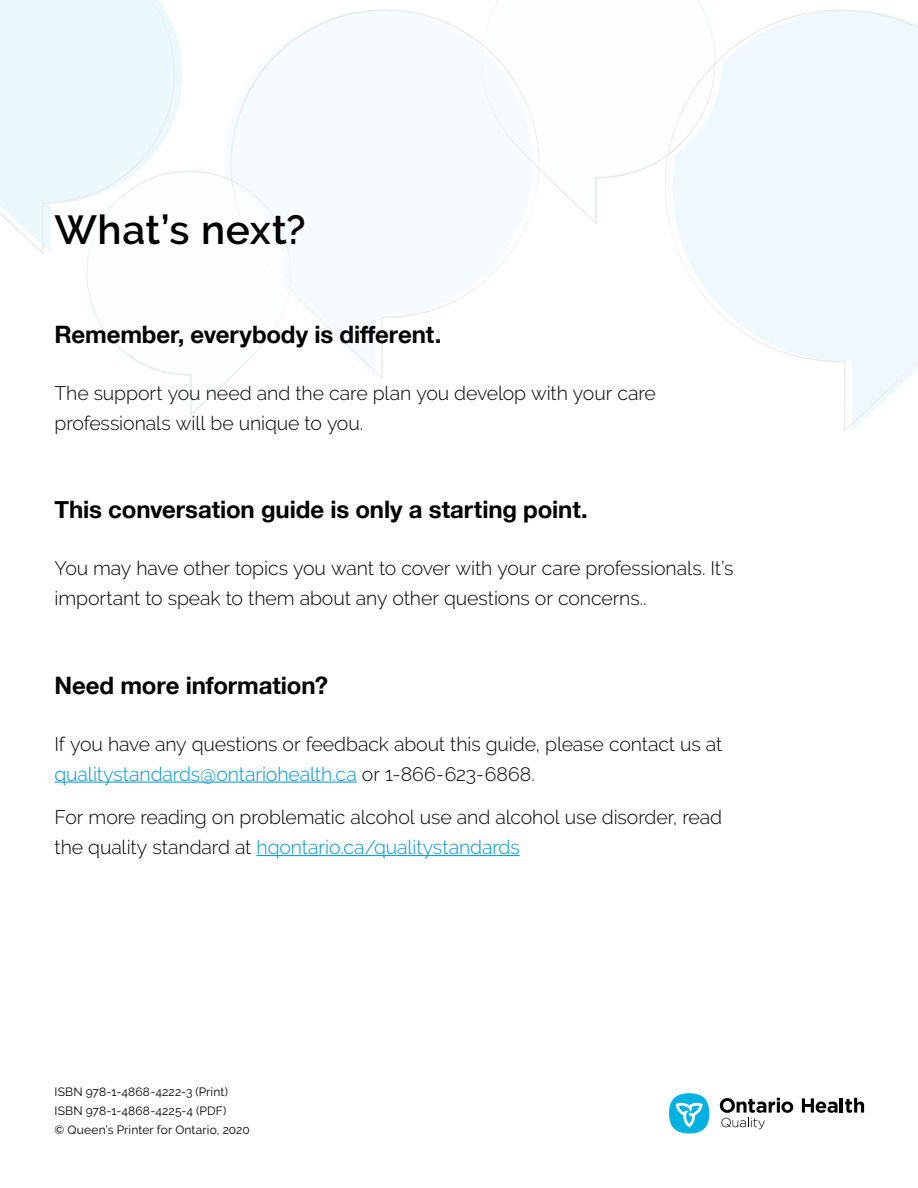
<style>
.page{position:relative;width:918px;height:1188px;background:#fff}
.page>*{position:absolute;margin:0;border:0;box-sizing:border-box;transform-origin:0 0}
.Header_1{font:600 40.5px "Raleway";letter-spacing:.015em;color:#000}
.Header_2{font:700 24px "Helvetica Neue";letter-spacing:-.005em;color:#000}
.body{font:300 19.5px/30px "Raleway";letter-spacing:-.005em;color:#000}
.ISBN_-_Queen_s_Print{font:12px "Raleway";letter-spacing:.015em;color:#000}
.s1{color:#0093d6}
</style>
<div class="page">
<svg style="left:670px;top:9px;width:248px;height:422px;fill:#eff9fd"></svg>
<svg style="left:230px;top:9px;width:296px;height:369px;fill:#f6fbfd"></svg>
<svg style="left:87px;top:170px;width:204px;height:246px"></svg>
<svg style="left:175px;top:32px;width:8px;height:221px"></svg>
<svg style="left:0;top:0;width:175px;height:255px;fill:#ebf8fc"></svg>
<svg style="left:481px;top:0;width:235px;height:225px"></svg>
<hr style="left:55px;top:782px;width:302px;height:1px;background:#0093d6">
<hr style="left:257px;top:855px;width:263px;height:1px;background:#0093d6">
<div style="left:669px;top:1093px;width:40px;height:41px;background:#00b1e1;border-radius:50%"></div>
<svg style="left:676px;top:1102px;width:27px;height:25px"></svg>
<svg style="left:802px;top:1098px;width:36px;height:15px"></svg>
<hr style="left:840px;top:1098px;width:3px;height:15px;background:#000">
<svg style="left:845px;top:1098px;width:19px;height:15px"></svg>
<svg style="left:720px;top:1098px;width:73px;height:31px"></svg>
<p class="Header_1" style="left:55px;top:206px;width:253px">What’s next?</p>
<p class="Header_2" style="left:55px;top:315px;width:388px">Remember, everybody is different.</p>
<p class="body" style="left:55px;top:378px;width:603px">The support you need and the care plan you develop with your care professionals will be unique to you.</p>
<p class="Header_2" style="left:55px;top:491px;width:535px">This conversation guide is only a starting point.</p>
<p class="body" style="left:55px;top:553px;width:680px">You may have other topics you want to cover with your care professionals. It’s important to speak to them about any other questions or concerns..</p>
<p class="Header_2" style="left:55px;top:666px;width:275px">Need more information?</p>
<p class="body" style="left:55px;top:729px;width:669px">If you have any questions or feedback about this guide, please contact us at <span class="s1">qualitystandards@ontariohealth.ca</span> or 1-866-623-6868.</p>
<p class="body" style="left:55px;top:802px;width:669px">For more reading on problematic alcohol use and alcohol use disorder, read the quality standard at <span class="s1">hqontario.ca/qualitystandards</span></p>
<p class="ISBN_-_Queen_s_Print" style="left:55px;top:1085px;width:175px">ISBN 978-1-4868-4222-3 (Print)</p>
<p class="ISBN_-_Queen_s_Print" style="left:55px;top:1104px;width:173px">ISBN 978-1-4868-4225-4 (PDF)</p>
<p class="ISBN_-_Queen_s_Print" style="left:55px;top:1123px;width:197px">© Queen’s Printer for Ontario, 2020</p>
</div>
